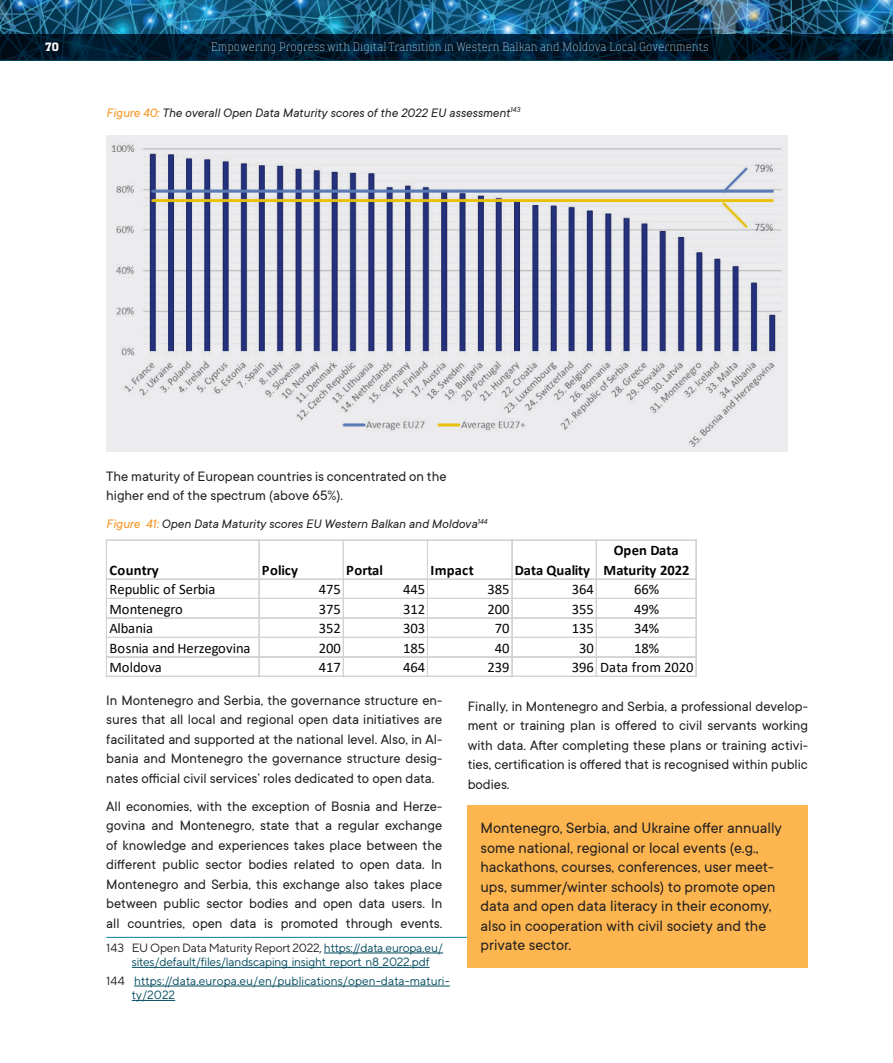
<style>
.page{position:relative;width:893px;height:1063px;background:#fff}
.page>*{position:absolute;margin:0;border:0;box-sizing:border-box;transform-origin:0 0}
.t1{font:16.5px/19.5px "TT Commons";color:#231f20}
.t2{font:15px/19.5px "TT Commons";color:#231f20;text-align:justify}
.t3{font:14.55px "Calibri";letter-spacing:-.005em;color:#040503}
.t4{font:700 14.55px/19.5px "Calibri";color:#040503;text-align:center}
.t5{font:700 14.55px "Calibri";letter-spacing:.02em;color:#040503}
.t6{font:italic 13.5px "TT Commons";color:#231f20}
.t7{font:12px/14.4px "TT Norms";letter-spacing:-.02em;color:#004a5d}
.t8{font:100 12px "TT Polls";color:#c2deec}
.t9{font:12px/14.4px "TT Norms";color:#004a5d}
.t10{font:700 12px "TT Polls";color:#fff}
.s1{color:#f7931d}
.s2{color:#231f20}
</style>
<div class="page">
<img style="left:0;top:0;width:893px;height:34px">
<svg style="left:0;top:34px;width:893px;height:27px;background:#001c30"></svg>
<img style="left:106px;top:139px;width:680px;height:313px">
<hr style="left:106px;top:540px;width:590px;height:1px;background:#d4d3d3">
<hr style="left:106px;top:579px;width:590px;height:1px;background:#d4d3d3">
<hr style="left:106px;top:598px;width:590px;height:1px;background:#d4d3d3">
<hr style="left:106px;top:617px;width:590px;height:1px;background:#d4d3d3">
<hr style="left:106px;top:618px;width:590px;height:1px;background:#d4d3d3">
<hr style="left:106px;top:637px;width:590px;height:1px;background:#d4d3d3">
<hr style="left:106px;top:656px;width:590px;height:1px;background:#d4d3d3">
<hr style="left:106px;top:657px;width:590px;height:1px;background:#d4d3d3">
<hr style="left:106px;top:676px;width:590px;height:1px;background:#d4d3d3">
<hr style="left:106px;top:540px;width:1px;height:137px;background:#d4d3d3">
<hr style="left:258px;top:540px;width:1px;height:137px;background:#d4d3d3">
<hr style="left:259px;top:540px;width:1px;height:137px;background:#d4d3d3">
<hr style="left:343px;top:540px;width:1px;height:137px;background:#d4d3d3">
<hr style="left:427px;top:540px;width:1px;height:137px;background:#d4d3d3">
<hr style="left:511px;top:540px;width:1px;height:137px;background:#d4d3d3">
<hr style="left:512px;top:540px;width:1px;height:137px;background:#d4d3d3">
<hr style="left:596px;top:540px;width:1px;height:137px;background:#d4d3d3">
<hr style="left:695px;top:540px;width:1px;height:137px;background:#d4d3d3">
<hr style="left:696px;top:540px;width:1px;height:137px;background:#d4d3d3">
<hr style="left:106px;top:937px;width:417px;height:1px;background:#057f9c">
<hr style="left:324px;top:953px;width:119px;height:1px;background:#004a5d">
<hr style="left:132px;top:967px;width:298px;height:1px;background:#004a5d">
<hr style="left:134px;top:986px;width:316px;height:1px;background:#004a5d">
<hr style="left:132px;top:1000px;width:43px;height:1px;background:#004a5d">
<div style="left:468px;top:805px;width:340px;height:163px;background:#fcb54f"></div>
<p class="t10" style="left:45px;top:39px;width:16px">70</p>
<p class="t8" style="left:211px;top:40px;width:499px">Empowering Progress with Digital Transition in Western Balkan and Moldova Local Governments</p>
<p class="t6" style="left:106px;top:105px;width:415px"><span class="s1">Figure 40:</span> The overall Open Data Maturity scores of the 2022 EU assessment<sup>143</sup></p>
<p class="t2" style="left:106px;top:467px;width:342px">The maturity of European countries is concentrated on the higher end of the spectrum (above 65%).</p>
<p class="t6" style="left:106px;top:517px;width:383px"><span class="s1">Figure 41:</span> Open Data Maturity scores EU Western Balkan and Moldova<sup>144</sup></p>
<p class="t5" style="left:110px;top:560px;width:51px">Country</p>
<p class="t4" style="left:262px;top:560px;width:38px">Policy</p>
<p class="t4" style="left:346px;top:560px;width:38px">Portal</p>
<p class="t4" style="left:431px;top:560px;width:45px">Impact</p>
<p class="t4" style="left:515px;top:560px;width:77px">Data Quality</p>
<p class="t4" style="left:603px;top:540px;width:88px">Open Data<br>Maturity 2022</p>
<p class="t3" style="left:110px;top:579px;width:107px">Republic of Serbia</p>
<p class="t3" style="left:319px;top:579px;width:23px">475</p>
<p class="t3" style="left:403px;top:579px;width:23px">445</p>
<p class="t3" style="left:487px;top:579px;width:23px">385</p>
<p class="t3" style="left:572px;top:579px;width:23px">364</p>
<p class="t3" style="left:634px;top:579px;width:27px">66%</p>
<p class="t3" style="left:110px;top:599px;width:75px">Montenegro</p>
<p class="t3" style="left:319px;top:599px;width:23px">375</p>
<p class="t3" style="left:403px;top:599px;width:23px">312</p>
<p class="t3" style="left:487px;top:599px;width:23px">200</p>
<p class="t3" style="left:572px;top:599px;width:23px">355</p>
<p class="t3" style="left:634px;top:599px;width:27px">49%</p>
<p class="t3" style="left:110px;top:618px;width:45px">Albania</p>
<p class="t3" style="left:319px;top:618px;width:23px">352</p>
<p class="t3" style="left:403px;top:618px;width:23px">303</p>
<p class="t3" style="left:495px;top:618px;width:16px">70</p>
<p class="t3" style="left:572px;top:618px;width:23px">135</p>
<p class="t3" style="left:634px;top:618px;width:27px">34%</p>
<p class="t3" style="left:110px;top:638px;width:142px">Bosnia and Herzegovina</p>
<p class="t3" style="left:319px;top:638px;width:23px">200</p>
<p class="t3" style="left:403px;top:638px;width:23px">185</p>
<p class="t3" style="left:495px;top:638px;width:16px">40</p>
<p class="t3" style="left:579px;top:638px;width:16px">30</p>
<p class="t3" style="left:634px;top:638px;width:27px">18%</p>
<p class="t3" style="left:110px;top:657px;width:54px">Moldova</p>
<p class="t3" style="left:319px;top:657px;width:23px">417</p>
<p class="t3" style="left:403px;top:657px;width:23px">464</p>
<p class="t3" style="left:487px;top:657px;width:23px">239</p>
<p class="t3" style="left:572px;top:657px;width:123px">396 Data from 2020</p>
<p class="t2" style="left:106px;top:691px;width:337px">In Montenegro and Serbia, the governance structure en&shy;sures that all local and regional open data initiatives are facilitated and supported at the national level. Also, in Al&shy;bania and Montenegro the governance structure desig&shy;nates official civil services’ roles dedicated to open data.</p>
<p class="t2" style="left:106px;top:797px;width:337px">All economies, with the exception of Bosnia and Herze&shy;govina and Montenegro, state that a regular exchange of knowledge and experiences takes place between the different public sector bodies related to open data. In Montenegro and Serbia, this exchange also takes place between public sector bodies and open data users. In all countries, open data is promoted through events.</p>
<p class="t7" style="left:132px;top:940px;width:313px;text-indent:-26px"><span class="s2">143 EU Open Data Maturity Report 2022,</span> https://data.europa.eu/ sites/default/files/landscaping_insight_report_n8_2022.pdf</p>
<p class="t9" style="left:132px;top:973px;width:319px;text-indent:-26px"><span class="s2">144</span> https://data.europa.eu/en/publications/open-data-maturi&shy;ty/2022</p>
<p class="t2" style="left:468px;top:696px;width:342px">Finally, in Montenegro and Serbia, a professional develop&shy;ment or training plan is offered to civil servants working with data. After completing these plans or training activi&shy;ties, certification is offered that is recognised within public bodies.</p>
<p class="t1" style="left:480px;top:819px;width:303px">Montenegro, Serbia, and Ukraine offer annually some national, regional or local events (e.g., hackathons, courses, conferences, user meet&shy;ups, summer/winter schools) to promote open data and open data literacy in their economy, also in cooperation with civil society and the private sector.</p>
</div>
